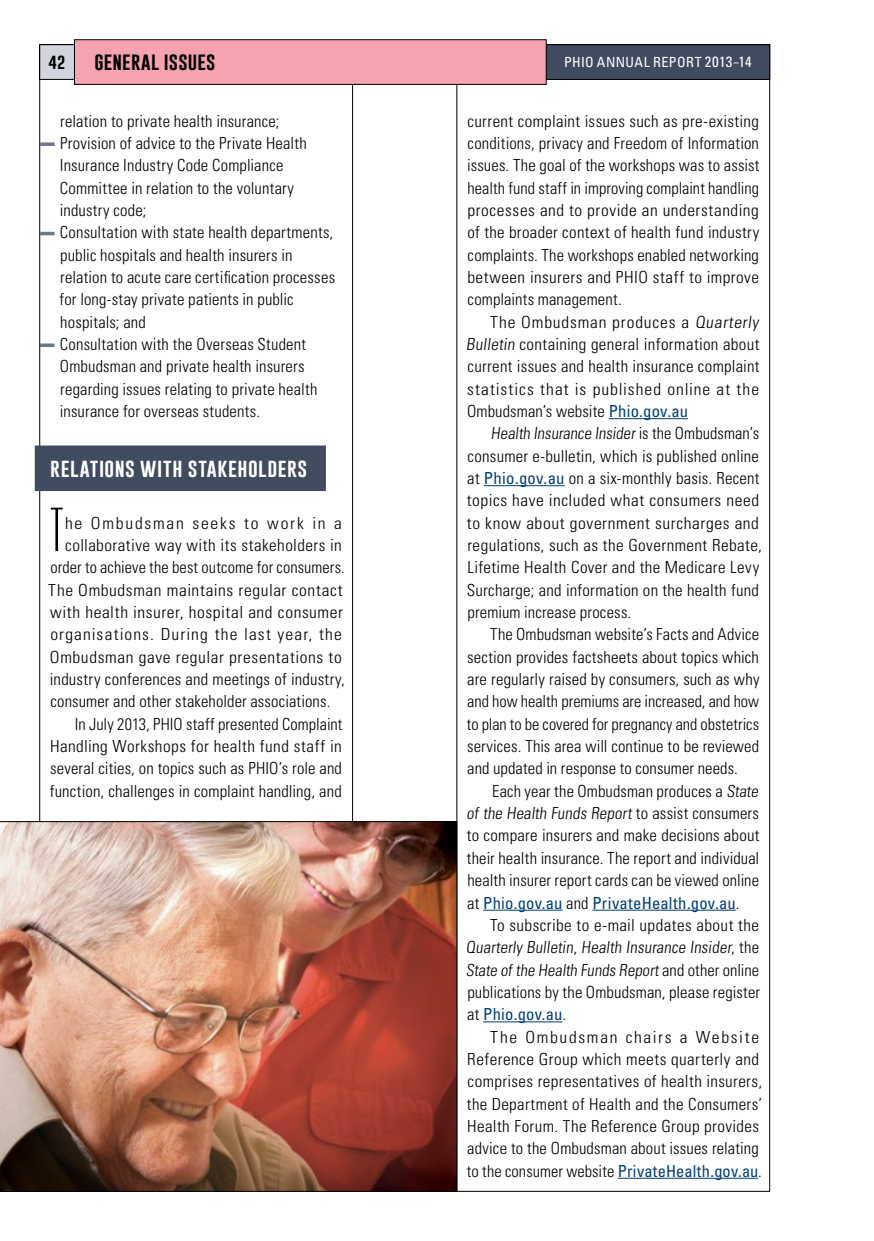
<style>
.page{position:relative;width:874px;height:1241px;background:#fff}
.page>*{position:absolute;margin:0;border:0;box-sizing:border-box;transform-origin:0 0}
.BODY_DROP_CAP{font:100 ultra-condensed 60.02px "Univers LT Std";color:#000;scale:1.08 1}
.H2{font:16.97px "Gobold";letter-spacing:.03em;color:#fff;scale:1.14 1}
.BODY{font:300 condensed 16.62px/22.4px "Univers LT Std";letter-spacing:.015em;color:#000;text-align:justify}
.BULLET{font:300 condensed 16.62px/22.4px "Univers LT Std";letter-spacing:.01em;color:#000}
.BODY-2{font:300 condensed 16.62px/22.4px "Univers LT Std";letter-spacing:.015em;color:#000;text-align:justify;scale:1.05 1}
.BODY_DROP_CAP-2{font:300 condensed 16.62px "Univers LT Std";letter-spacing:.03em;color:#000;scale:1.05 1}
.BODY_DROP_CAP-3{font:300 condensed 16.62px "Univers LT Std";letter-spacing:.005em;color:#000}
.BODY_DROP_CAP-4{font:300 condensed 16.62px "Univers LT Std";letter-spacing:.03em;color:#000}
.BODY_DROP_CAP-5{font:300 condensed 16.62px "Univers LT Std";letter-spacing:.065em;color:#000;scale:1.05 1}
.BODY_DROP_CAP-6{font:300 condensed 16.62px "Univers LT Std";letter-spacing:.105em;color:#000;scale:1.05 1}
.t1{font:16.1px "Gobold";letter-spacing:.015em;color:#000;scale:1.14 1}
.t2{font:condensed 14px "Univers LT Std";letter-spacing:.03em;color:#fff}
.t3{font:13.83px "Gobold";color:#000;scale:1.14 1}
.s1{font-size:14.88px}
.s2{font-style:italic}
.s3{font-weight:400;color:#003d77}
</style>
<div class="page">
<hr style="left:352px;top:45px;width:1px;height:1146px;background:#000">
<hr style="left:456px;top:45px;width:1px;height:1146px;background:#000">
<svg style="left:40px;top:142px;width:15px;height:4px"></svg>
<hr style="left:40px;top:232px;width:15px;height:3px;background:#6d778a">
<svg style="left:40px;top:343px;width:15px;height:4px"></svg>
<div style="left:35px;top:445px;width:291px;height:46px;background:#414b5f"></div>
<hr style="left:608px;top:418px;width:79px;height:1px;background:#003d77">
<hr style="left:483px;top:485px;width:81px;height:1px;background:#003d77">
<hr style="left:483px;top:909px;width:79px;height:1px;background:#003d77">
<hr style="left:592px;top:909px;width:143px;height:1px;background:#003d77">
<hr style="left:483px;top:1021px;width:79px;height:1px;background:#003d77">
<hr style="left:617px;top:1177px;width:140px;height:1px;background:#003d77">
<img style="left:0;top:821px;width:457px;height:370px">
<div style="left:40px;top:45px;width:729px;height:34px;background:#414b5f"></div>
<div style="left:39px;top:44px;width:730px;height:36px;border:1px solid #000"></div>
<div style="left:40px;top:45px;width:34px;height:34px;background:#d1d4de"></div>
<div style="left:39px;top:44px;width:36px;height:36px;border:1px solid #000"></div>
<div style="left:74px;top:40px;width:472px;height:44px;background:#f6a2af"></div>
<div style="left:74px;top:39px;width:472px;height:46px;border:1px solid #000"></div>
<p class="t3" style="left:49px;top:53px;width:16px">42</p>
<p class="t1" style="left:94px;top:52px;width:108px">GENERAL ISSUES</p>
<p class="t2" style="left:563px;top:54px;width:189px">PHIO ANNUAL REPORT <span class="s1">2013–14</span></p>
<p class="BULLET" style="left:60px;top:109px;width:221px">relation to private health insurance;</p>
<p class="BULLET" style="left:60px;top:132px;width:248px">Provision of advice to the Private Health Insurance Industry Code Compliance Committee in relation to the voluntary industry code;</p>
<p class="BULLET" style="left:60px;top:221px;width:277px">Consultation with state health departments, public hospitals and health insurers in relation to acute care certification processes for long-stay private patients in public hospitals; and</p>
<p class="BULLET" style="left:60px;top:333px;width:259px">Consultation with the Overseas Student Ombudsman and private health insurers regarding issues relating to private health insurance for overseas students.</p>
<h2 class="H2" style="left:50px;top:458px;width:227px">RELATIONS WITH STAKEHOLDERS</h2>
<p class="BODY_DROP_CAP" style="left:51px;top:499px;width:12px">T</p>
<p class="BODY_DROP_CAP-6" style="left:65px;top:513px;width:265px">he Ombudsman seeks to work in a</p>
<p class="BODY_DROP_CAP-4" style="left:65px;top:535px;width:278px">collaborative way with its stakeholders in</p>
<p class="BODY_DROP_CAP-3" style="left:50px;top:557px;width:296px">order to achieve the best outcome for consumers.</p>
<p class="BODY_DROP_CAP-2" style="left:48px;top:579px;width:282px">The Ombudsman maintains regular contact</p>
<p class="BODY_DROP_CAP-2" style="left:50px;top:602px;width:280px">with health insurer, hospital and consumer</p>
<p class="BODY_DROP_CAP-5" style="left:50px;top:624px;width:279px">organisations. During the last year, the</p>
<p class="BODY_DROP_CAP-2" style="left:50px;top:646px;width:279px">Ombudsman gave regular presentations to</p>
<p class="BODY_DROP_CAP-4" style="left:50px;top:669px;width:296px">industry conferences and meetings of industry,</p>
<p class="BODY_DROP_CAP-3" style="left:50px;top:691px;width:281px">consumer and other stakeholder associations.</p>
<p class="BODY" style="left:50px;top:712px;width:294px;text-indent:25px">In July 2013, PHIO staff presented Complaint Handling Workshops for health fund staff in several cities, on topics such as PHIO’s role and function, challenges in complaint handling, and</p>
<p class="BODY" style="left:467px;top:109px;width:294px">current complaint issues such as pre-existing conditions, privacy and Freedom of Information issues. The goal of the workshops was to assist health fund staff in improving complaint handling processes and to provide an understanding of the broader context of health fund industry complaints. The workshops enabled networking between insurers and PHIO staff to improve complaints management.</p>
<p class="BODY-2" style="left:466px;top:310px;width:281px;text-indent:24px">The Ombudsman produces a <span class="s2">Quarterly Bulletin</span> containing general information about current issues and health insurance complaint statistics that is published online at the Ombudsman’s website <span class="s3">Phio.gov.au</span></p>
<p class="BODY" style="left:466px;top:422px;width:296px;text-align:left;text-indent:24px"><span class="s2">Health Insurance Insider</span> is the Ombudsman’s consumer e-bulletin, which is published online at <span class="s3">Phio.gov.au</span> on a six-monthly basis. Recent topics have included what consumers need to know about government surcharges and regulations, such as the Government Rebate, Lifetime Health Cover and the Medicare Levy Surcharge; and information on the health fund premium increase process.</p>
<p class="BODY" style="left:466px;top:623px;width:294px;text-indent:23px">The Ombudsman website’s Facts and Advice section provides factsheets about topics which are regularly raised by consumers, such as why and how health premiums are increased, and how to plan to be covered for pregnancy and obstetrics services. This area will continue to be reviewed and updated in response to consumer needs.</p>
<p class="BODY" style="left:466px;top:779px;width:294px;text-indent:26px">Each year the Ombudsman produces a <span class="s2">State of the Health Funds Report</span> to assist consumers to compare insurers and make decisions about their health insurance. The report and individual health insurer report cards can be viewed online at <span class="s3">Phio.gov.au</span> and <span class="s3">PrivateHealth.gov.au</span>.</p>
<p class="BODY" style="left:465px;top:913px;width:296px;text-indent:25px">To subscribe to e-mail updates about the <span class="s2">Quarterly Bulletin</span>, <span class="s2">Health Insurance Insider</span>, the <span class="s2">State of the Health Funds Report</span> and other online publications by the Ombudsman, please register at <span class="s3">Phio.gov.au</span>.</p>
<p class="BODY-2" style="left:466px;top:1025px;width:282px;text-align:left;text-indent:23px">The Ombudsman chairs a Website Reference Group which meets quarterly and comprises representatives of health insurers, the Department of Health and the Consumers’ Health Forum. The Reference Group provides advice to the Ombudsman about issues relating to the consumer website <span class="s3">PrivateHealth.gov.au</span>.</p>
</div>
